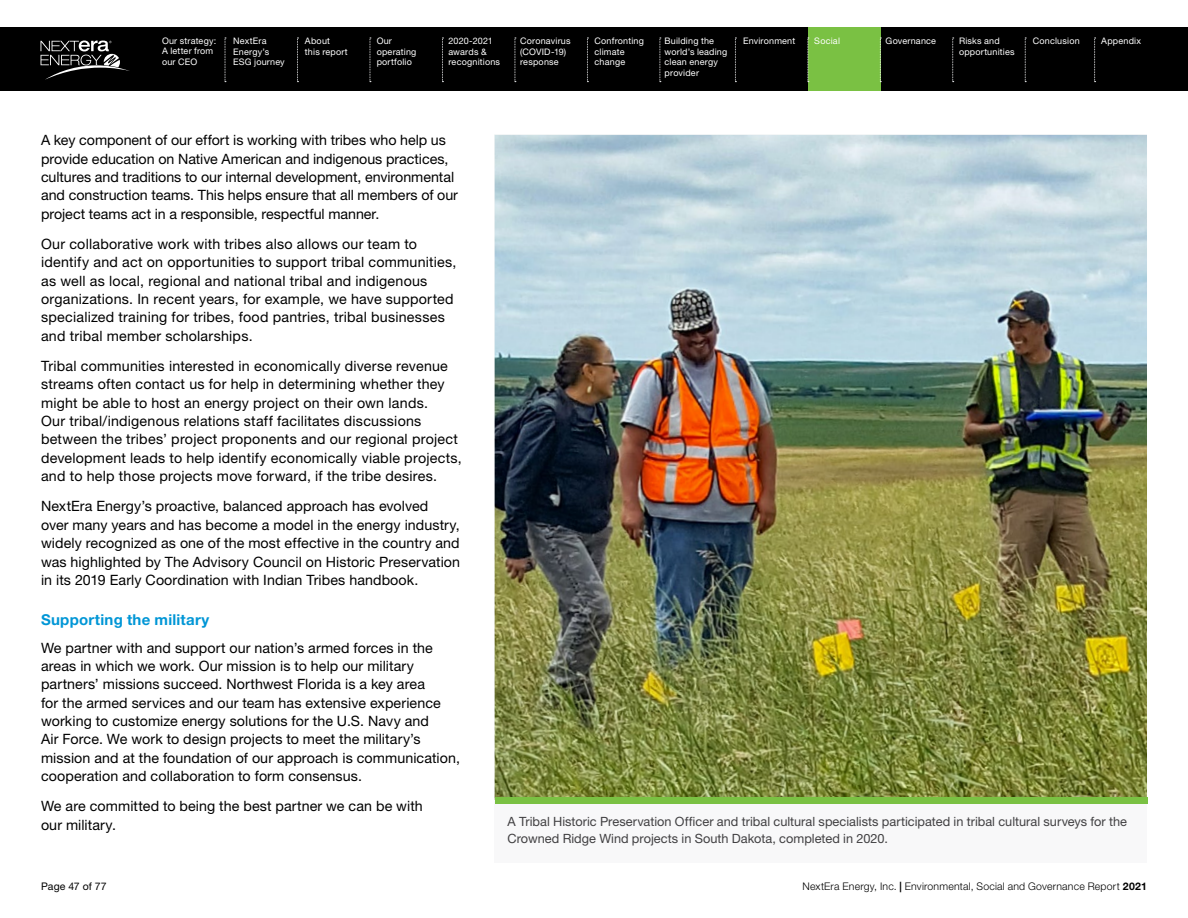
<style>
.page{position:relative;width:1188px;height:918px;background:#fff}
.page>*{position:absolute;margin:0;border:0;box-sizing:border-box;transform-origin:0 0}
.t1{font:700 15px "Helvetica Neue LT Std";letter-spacing:.015em;color:#0096d6}
.t2{font:14.25px/18.3px "Helvetica Neue LT Std";letter-spacing:.01em;color:#000}
.t3{font:12.75px/16.5px "Helvetica Neue LT Std";color:#414042}
.t4{font:300 10.5px "Helvetica Neue LT Std";letter-spacing:.02em;color:#000}
.t5{font:10.5px "Helvetica Neue LT Std";letter-spacing:.01em;color:#000}
.t6{font:9px/10.5px "Helvetica Neue LT Std";letter-spacing:.02em;color:#fff}
.s1{font-weight:700}
</style>
<div class="page">
<div style="left:495px;top:681px;width:652px;height:182px;background:#f8f8f9"></div>
<img style="left:495px;top:135px;width:652px;height:662px">
<div style="left:495px;top:797px;width:653px;height:6px;background:#7ac143"></div>
<div style="left:0;top:27px;width:1188px;height:63px;background:#000"></div>
<div style="left:808px;top:27px;width:72px;height:63px;background:#7ac143"></div>
<svg style="left:225px;top:38px;width:1px;height:44px"></svg>
<svg style="left:370px;top:38px;width:1px;height:44px"></svg>
<svg style="left:297px;top:38px;width:1px;height:44px"></svg>
<svg style="left:442px;top:38px;width:1px;height:44px"></svg>
<svg style="left:515px;top:38px;width:1px;height:44px"></svg>
<svg style="left:587px;top:38px;width:1px;height:44px"></svg>
<svg style="left:660px;top:38px;width:1px;height:44px"></svg>
<svg style="left:735px;top:38px;width:1px;height:44px"></svg>
<svg style="left:808px;top:38px;width:1px;height:44px"></svg>
<svg style="left:880px;top:38px;width:1px;height:44px"></svg>
<svg style="left:952px;top:38px;width:2px;height:44px"></svg>
<svg style="left:1025px;top:38px;width:1px;height:44px"></svg>
<svg style="left:1094px;top:38px;width:2px;height:44px"></svg>
<svg style="left:40px;top:41px;width:90px;height:39px"></svg>
<p class="t6" style="left:162px;top:35px;width:56px">Our strategy:<br>A letter from our CEO</p>
<p class="t6" style="left:305px;top:36px;width:44px">About<br>this report</p>
<p class="t6" style="left:520px;top:36px;width:52px">Coronavirus (COVID-19) response</p>
<p class="t6" style="left:595px;top:36px;width:51px">Confronting climate change</p>
<p class="t6" style="left:233px;top:36px;width:35px">NextEra</p>
<p class="t6" style="left:1033px;top:36px;width:48px">Conclusion</p>
<p class="t6" style="left:1101px;top:36px;width:41px">Appendix</p>
<p class="t6" style="left:233px;top:46px;width:53px">Energy’s<br>ESG journey</p>
<p class="t6" style="left:377px;top:36px;width:41px">Our operating portfolio</p>
<p class="t6" style="left:448px;top:36px;width:53px">2020-2021 awards &amp; recognitions</p>
<p class="t6" style="left:665px;top:36px;width:64px">Building the world’s leading clean energy provider</p>
<p class="t6" style="left:743px;top:36px;width:54px">Environment</p>
<p class="t6" style="left:814px;top:36px;width:27px">Social</p>
<p class="t6" style="left:886px;top:36px;width:52px">Governance</p>
<p class="t6" style="left:959px;top:36px;width:57px">Risks and opportunities</p>
<p class="t2" style="left:41px;top:131px;width:419px">A key component of our effort is working with tribes who help us provide education on Native American and indigenous practices, cultures and traditions to our internal development, environmental and construction teams. This helps ensure that all members of our project teams act in a responsible, respectful manner.</p>
<p class="t2" style="left:41px;top:234px;width:417px">Our collaborative work with tribes also allows our team to identify and act on opportunities to support tribal communities, as well as local, regional and national tribal and indigenous organizations. In recent years, for example, we have supported specialized training for tribes, food pantries, tribal businesses and tribal member scholarships.</p>
<p class="t2" style="left:41px;top:357px;width:422px">Tribal communities interested in economically diverse revenue streams often contact us for help in determining whether they might be able to host an energy project on their own lands.<br>Our tribal/indigenous relations staff facilitates discussions between the tribes’ project proponents and our regional project development leads to help identify economically viable projects, and to help those projects move forward, if the tribe desires.</p>
<p class="t2" style="left:41px;top:497px;width:421px">NextEra Energy’s proactive, balanced approach has evolved<br>over many years and has become a model in the energy industry, widely recognized as one of the most effective in the country and was highlighted by The Advisory Council on Historic Preservation in its 2019 Early Coordination with Indian Tribes handbook.</p>
<p class="t1" style="left:41px;top:610px;width:170px">Supporting the military</p>
<p class="t2" style="left:41px;top:638px;width:420px">We partner with and support our nation’s armed forces in the areas in which we work. Our mission is to help our military partners’ missions succeed. Northwest Florida is a key area<br>for the armed services and our team has extensive experience working to customize energy solutions for the U.S. Navy and<br>Air Force. We work to design projects to meet the military’s mission and at the foundation of our approach is communication, cooperation and collaboration to form consensus.</p>
<p class="t2" style="left:41px;top:797px;width:383px">We are committed to being the best partner we can be with our military.</p>
<p class="t3" style="left:507px;top:814px;width:621px">A Tribal Historic Preservation Officer and tribal cultural specialists participated in tribal cultural surveys for the<br>Crowned Ridge Wind projects in South Dakota, completed in 2020.</p>
<p class="t5" style="left:41px;top:880px;width:67px">Page 47 of 77</p>
<p class="t4" style="left:803px;top:880px;width:346px">NextEra Energy, Inc. <span class="s1">|</span> Environmental, Social and Governance Report <span class="s1">2021</span></p>
</div>
